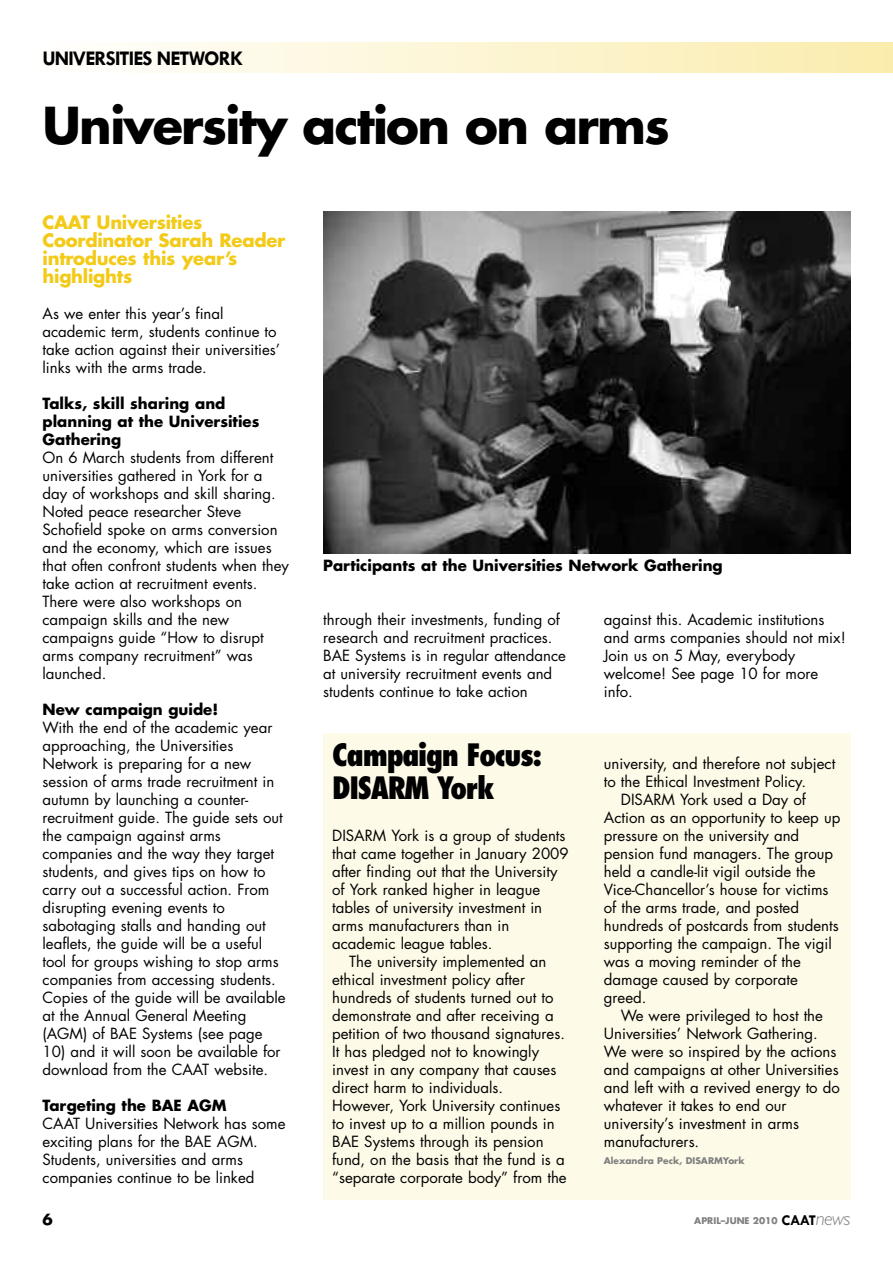
<style>
.page{position:relative;width:893px;height:1263px;background:#fff}
.page>*{position:absolute;margin:0;border:0;box-sizing:border-box;transform-origin:0 0}
.t1{font:700 49.5px "Futura";letter-spacing:-.035em;color:#000}
.t2{font:800 condensed 30px/33px "Futura";letter-spacing:-.04em;color:#000}
.t3{font:700 21px "Tw Cen";letter-spacing:-.04em;color:#000}
.t4{font:700 18px/18px "Futura";letter-spacing:-.015em;color:#f2ca17}
.t5{font:15px/18px "Futura";color:#000}
.t6{font:700 15px/18px "Futura";color:#000}
.t7{font:700 9px "Futura";color:#808080}
.s1{font-family:"Tw Cen";font-size:15px;color:#000}
.s2{font-family:"Gill Sans";font-weight:300;font-style:italic;font-size:19.5px}
</style>
<div class="page">
<div style="left:38px;top:43px;width:855px;height:30px;background:linear-gradient(to right,#fffffe,#faecad)"></div>
<img style="left:323px;top:211px;width:527px;height:342px">
<div style="left:323px;top:733px;width:527px;height:466px;background:#fefae8"></div>
<h3 class="t3" style="left:42px;top:47px;width:203px">UNIVERSITIES NETWORK</h3>
<h1 class="t1" style="left:43px;top:103px;width:629px">University action on arms</h1>
<p class="t4" style="left:43px;top:215px;width:244px">CAAT Universities<br>Coordinator Sarah Reader introduces this year’s highlights</p>
<p class="t5" style="left:43px;top:306px;width:239px">As we enter this year’s final academic term, students continue to take action against their universities’ links with the arms trade.</p>
<p class="t6" style="left:43px;top:396px;width:218px">Talks, skill sharing and planning at the Universities<br>Gathering</p>
<p class="t5" style="left:43px;top:450px;width:248px">On 6 March students from different universities gathered in York for a day of workshops and skill sharing.<br>Noted peace researcher Steve<br>Schofield spoke on arms conversion and the economy, which are issues that often confront students when they take action at recruitment events.<br>There were also workshops on campaign skills and the new campaigns guide “How to disrupt arms company recruitment” was launched.</p>
<p class="t6" style="left:43px;top:702px;width:177px">New campaign guide!</p>
<p class="t5" style="left:43px;top:720px;width:245px">With the end of the academic year approaching, the Universities<br>Network is preparing for a new session of arms trade recruitment in autumn by launching a counter&shy;recruitment guide. The guide sets out the campaign against arms companies and the way they target students, and gives tips on how to carry out a successful action. From disrupting evening events to sabotaging stalls and handing out leaflets, the guide will be a useful tool for groups wishing to stop arms companies from accessing students.<br>Copies of the guide will be available at the Annual General Meeting (AGM) of BAE Systems (see page</p>
<p class="t5" style="left:43px;top:1044px;width:240px">10) and it will soon be available for download from the CAAT website.</p>
<p class="t6" style="left:43px;top:1098px;width:186px">Targeting the BAE AGM</p>
<p class="t5" style="left:43px;top:1116px;width:245px">CAAT Universities Network has some exciting plans for the BAE AGM.<br>Students, universities and arms companies continue to be linked</p>
<p class="t6" style="left:323px;top:558px;width:401px">Participants at the Universities Network Gathering</p>
<p class="t5" style="left:323px;top:612px;width:244px">through their investments, funding of research and recruitment practices.<br>BAE Systems is in regular attendance at university recruitment events and students continue to take action</p>
<p class="t5" style="left:604px;top:612px;width:243px">against this. Academic institutions and arms companies should not mix!<br>Join us on 5 May, everybody welcome! See page 10 for more info.</p>
<h2 class="t2" style="left:332px;top:741px;width:211px">Campaign Focus:<br>DISARM York</h2>
<p class="t5" style="left:332px;top:828px;width:238px">DISARM York is a group of students that came together in January 2009 after finding out that the University of York ranked higher in league tables of university investment in arms manufacturers than in academic league tables.</p>
<p class="t5" style="left:332px;top:954px;width:236px;text-indent:17px">The university implemented an ethical investment policy after hundreds of students turned out to demonstrate and after receiving a petition of two thousand signatures.<br>It has pledged not to knowingly invest in any company that causes direct harm to individuals.<br>However, York University continues to invest up to a million pounds in BAE Systems through its pension fund, on the basis that the fund is a “separate corporate body” from the</p>
<p class="t5" style="left:604px;top:756px;width:233px">university, and therefore not subject</p>
<p class="t5" style="left:604px;top:774px;width:204px">to the Ethical Investment Policy.</p>
<p class="t5" style="left:621px;top:792px;width:187px">DISARM York used a Day of</p>
<p class="t5" style="left:604px;top:810px;width:238px">Action as an opportunity to keep up</p>
<p class="t5" style="left:604px;top:828px;width:197px">pressure on the university and</p>
<p class="t5" style="left:604px;top:846px;width:231px">pension fund managers. The group</p>
<p class="t5" style="left:604px;top:864px;width:213px">held a candle-lit vigil outside the</p>
<p class="t5" style="left:604px;top:882px;width:226px">Vice-Chancellor’s house for victims</p>
<p class="t5" style="left:604px;top:900px;width:197px">of the arms trade, and posted</p>
<p class="t5" style="left:604px;top:918px;width:236px">hundreds of postcards from students</p>
<p class="t5" style="left:604px;top:936px;width:229px">supporting the campaign. The vigil</p>
<p class="t5" style="left:604px;top:954px;width:198px">was a moving reminder of the</p>
<p class="t5" style="left:604px;top:972px;width:195px">damage caused by corporate</p>
<p class="t5" style="left:604px;top:990px;width:44px">greed.</p>
<p class="t5" style="left:621px;top:1008px;width:204px">We were privileged to host the</p>
<p class="t5" style="left:604px;top:1026px;width:215px">Universities’ Network Gathering.</p>
<p class="t5" style="left:604px;top:1044px;width:234px">We were so inspired by the actions</p>
<p class="t5" style="left:604px;top:1062px;width:236px">and campaigns at other Universities</p>
<p class="t5" style="left:604px;top:1080px;width:238px">and left with a revived energy to do</p>
<p class="t5" style="left:604px;top:1098px;width:184px">whatever it takes to end our</p>
<p class="t5" style="left:604px;top:1116px;width:197px">university’s investment in arms</p>
<p class="t5" style="left:604px;top:1134px;width:97px">manufacturers.</p>
<p class="t7" style="left:604px;top:1157px;width:142px">Alexandra Peck, DISARMYork</p>
<p class="t6" style="left:43px;top:1211px;width:12px">6</p>
<p class="t7" style="left:694px;top:1216px;width:158px">APRIL–JUNE 2010 <span class="s1">CAAT</span><span class="s2">news</span></p>
</div>
